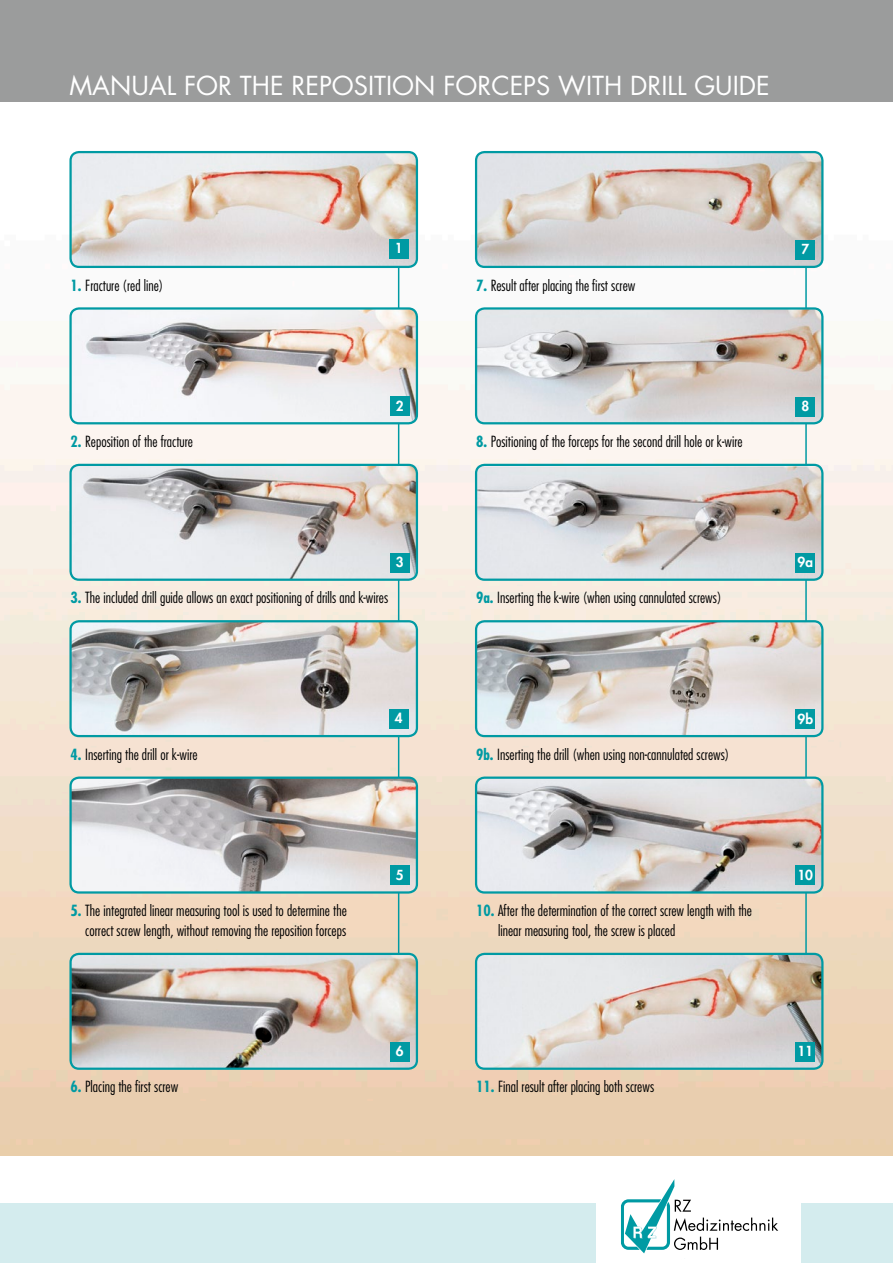
<style>
.page{position:relative;width:893px;height:1263px;background:#fff}
.page>*{position:absolute;margin:0;border:0;box-sizing:border-box;transform-origin:0 0}
.t1{font:25.5px "Futura";color:#fff}
.I_-_Table_Copy{font:300 condensed 15px/19.5px "Futura LT";color:#000;text-align:right}
.I_-_Produktbeschreib{font:800 13.5px "Futura";color:#fff}
.s1{font-weight:700;color:#009aa3}
</style>
<div class="page">
<img style="left:0;top:151px;width:893px;height:1005px">
<div style="left:0;top:0;width:893px;height:102px;background:#9b9c9c"></div>
<div style="left:0;top:1203px;width:893px;height:60px;background:#d4ecee"></div>
<div style="left:596px;top:1195px;width:204px;height:68px;background:#fff"></div>
<svg style="left:621px;top:1179px;width:158px;height:75px"></svg>
<hr style="left:398px;top:243px;width:1px;height:811px;background:#009aa3">
<hr style="left:805px;top:243px;width:2px;height:811px;background:#009aa3">
<img style="left:71px;top:152px;width:346px;height:115px">
<div style="left:69px;top:151px;width:349px;height:117px;border:2px solid #009aa3;border-radius:9px"></div>
<img style="left:476px;top:152px;width:346px;height:115px">
<div style="left:475px;top:151px;width:348px;height:117px;border:2px solid #009aa3;border-radius:9px"></div>
<img style="left:72px;top:778px;width:345px;height:114px">
<div style="left:69px;top:776px;width:349px;height:118px;border:2px solid #009aa3;border-radius:9px"></div>
<img style="left:476px;top:778px;width:346px;height:114px">
<div style="left:475px;top:776px;width:348px;height:118px;border:2px solid #009aa3;border-radius:9px"></div>
<img style="left:71px;top:954px;width:346px;height:115px">
<div style="left:69px;top:953px;width:349px;height:117px;border:2px solid #009aa3;border-radius:9px"></div>
<img style="left:476px;top:954px;width:346px;height:115px">
<div style="left:475px;top:953px;width:348px;height:117px;border:2px solid #009aa3;border-radius:9px"></div>
<img style="left:71px;top:308px;width:346px;height:115px">
<div style="left:69px;top:307px;width:349px;height:117px;border:2px solid #009aa3;border-radius:9px"></div>
<img style="left:476px;top:308px;width:346px;height:115px">
<div style="left:475px;top:307px;width:348px;height:117px;border:2px solid #009aa3;border-radius:9px"></div>
<div style="left:389px;top:239px;width:19px;height:19px;background:#009aa3"></div>
<div style="left:795px;top:240px;width:20px;height:19px;background:#009aa3"></div>
<div style="left:390px;top:397px;width:20px;height:19px;background:#009aa3"></div>
<div style="left:795px;top:397px;width:20px;height:19px;background:#009aa3"></div>
<img style="left:71px;top:465px;width:346px;height:115px">
<div style="left:69px;top:464px;width:349px;height:117px;border:2px solid #009aa3;border-radius:9px"></div>
<div style="left:390px;top:553px;width:20px;height:19px;background:#009aa3"></div>
<img style="left:476px;top:465px;width:346px;height:115px">
<div style="left:475px;top:464px;width:348px;height:117px;border:2px solid #009aa3;border-radius:9px"></div>
<div style="left:795px;top:553px;width:20px;height:19px;background:#009aa3"></div>
<img style="left:71px;top:621px;width:346px;height:115px">
<div style="left:69px;top:620px;width:349px;height:117px;border:2px solid #009aa3;border-radius:9px"></div>
<div style="left:389px;top:709px;width:19px;height:19px;background:#009aa3"></div>
<img style="left:476px;top:621px;width:346px;height:115px">
<div style="left:475px;top:620px;width:348px;height:117px;border:2px solid #009aa3;border-radius:9px"></div>
<div style="left:795px;top:709px;width:20px;height:20px;background:#009aa3"></div>
<div style="left:390px;top:866px;width:20px;height:19px;background:#009aa3"></div>
<div style="left:795px;top:865px;width:20px;height:20px;background:#009aa3"></div>
<div style="left:390px;top:1042px;width:20px;height:19px;background:#009aa3"></div>
<div style="left:795px;top:1042px;width:20px;height:19px;background:#009aa3"></div>
<h1 class="t1" style="left:69px;top:69px;width:131px">MAN UAL FOR</h1>
<h1 class="t1" style="left:240px;top:69px;width:15px">THE</h1>
<h1 class="t1" style="left:292px;top:69px;width:15px">REPOSITION</h1>
<h1 class="t1" style="left:443px;top:69px;width:16px">FORCEPS</h1>
<h1 class="t1" style="left:558px;top:69px;width:17px">WITH</h1>
<h1 class="t1" style="left:630px;top:69px;width:28px">DRILL</h1>
<h1 class="t1" style="left:694px;top:69px;width:73px">GUIDE</h1>
<p class="I_-_Produktbeschreib" style="left:395px;top:240px;width:9px">1</p>
<p class="I_-_Produktbeschreib" style="left:801px;top:241px;width:9px">7</p>
<p class="I_-_Table_Copy" style="left:71px;top:275px;width:94px"><span class="s1">1.</span> Fracture (red line)</p>
<p class="I_-_Table_Copy" style="left:476px;top:275px;width:161px"><span class="s1">7.</span> Result after placing the first screw</p>
<p class="I_-_Produktbeschreib" style="left:396px;top:397px;width:9px">2</p>
<p class="I_-_Produktbeschreib" style="left:801px;top:398px;width:9px">8</p>
<p class="I_-_Table_Copy" style="left:71px;top:432px;width:124px"><span class="s1">2.</span> Reposition of the fracture</p>
<p class="I_-_Table_Copy" style="left:476px;top:432px;width:268px"><span class="s1">8.</span> Positioning of the forceps for the second drill hole or k-wire</p>
<p class="I_-_Produktbeschreib" style="left:396px;top:554px;width:9px">3</p>
<p class="I_-_Table_Copy" style="left:71px;top:588px;width:319px"><span class="s1">3.</span> The included drill guide allows an exact positioning of drills and k-wires</p>
<p class="I_-_Table_Copy" style="left:71px;top:744px;width:128px"><span class="s1">4.</span> Inserting the drill or k-wire</p>
<p class="I_-_Produktbeschreib" style="left:395px;top:710px;width:9px">4</p>
<p class="I_-_Table_Copy" style="left:476px;top:588px;width:247px"><span class="s1">9a.</span> Inserting the k-wire (when using cannulated screws)</p>
<p class="I_-_Table_Copy" style="left:476px;top:744px;width:255px"><span class="s1">9b.</span> Inserting the drill (when using non-cannulated screws)</p>
<p class="I_-_Produktbeschreib" style="left:798px;top:554px;width:17px">9a</p>
<p class="I_-_Produktbeschreib" style="left:798px;top:710px;width:17px">9b</p>
<p class="I_-_Produktbeschreib" style="left:396px;top:866px;width:9px">5</p>
<p class="I_-_Produktbeschreib" style="left:797px;top:866px;width:17px">10</p>
<p class="I_-_Table_Copy" style="left:71px;top:901px;width:278px"><span class="s1">5.</span> The integrated linear measuring tool is used to determine the correct screw length, without removing the reposition forceps</p>
<p class="I_-_Table_Copy" style="left:498px;top:901px;width:255px;text-align:left;text-indent:-22px"><span class="s1">10.</span> After the determination of the correct screw length with the linear measuring tool, the screw is placed</p>
<p class="I_-_Produktbeschreib" style="left:396px;top:1043px;width:9px">6</p>
<p class="I_-_Produktbeschreib" style="left:797px;top:1043px;width:17px">11</p>
<p class="I_-_Table_Copy" style="left:71px;top:1077px;width:109px"><span class="s1">6.</span> Placing the first screw</p>
<p class="I_-_Table_Copy" style="left:476px;top:1077px;width:180px"><span class="s1">11.</span> Final result after placing both screws</p>
</div>
